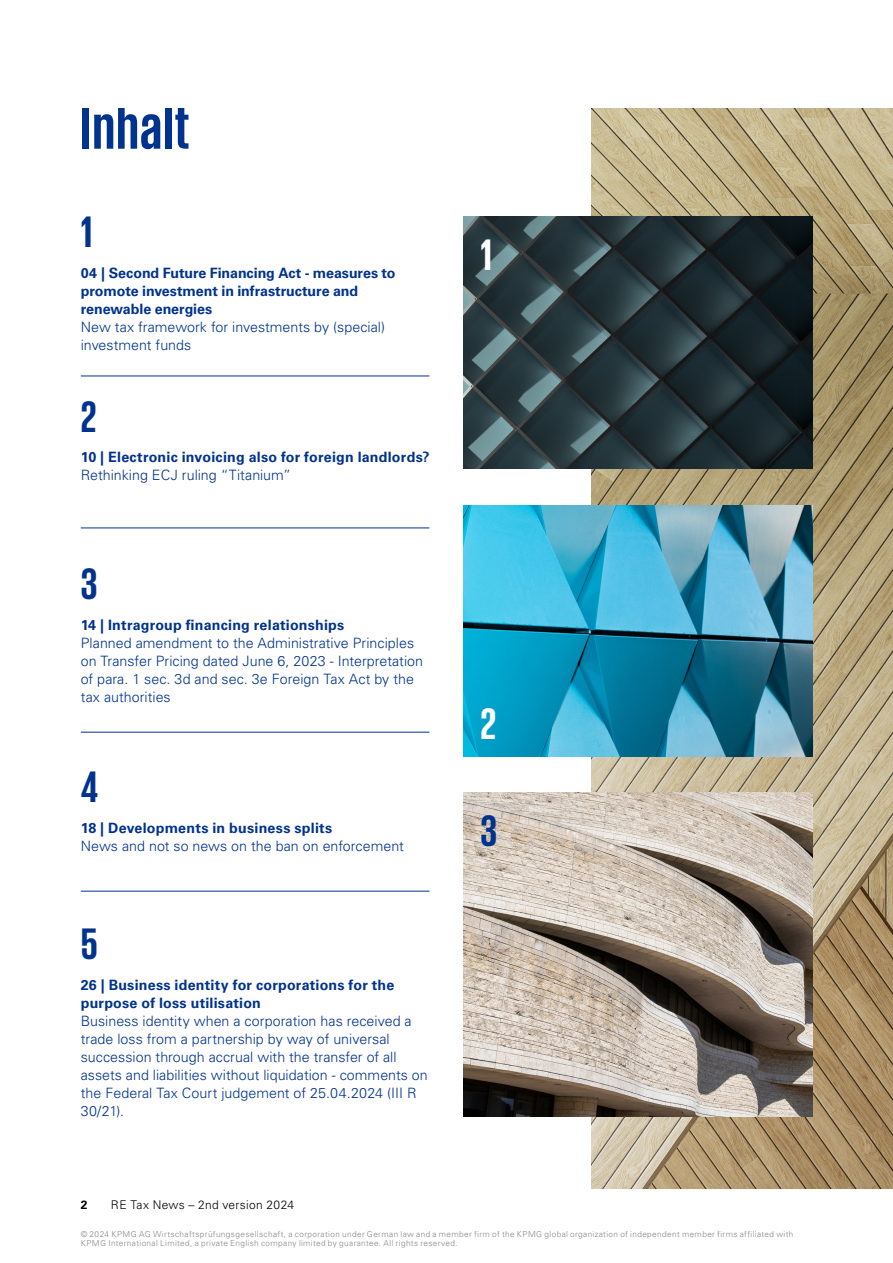
<style>
.page{position:relative;width:893px;height:1263px;background:#fff}
.page>*{position:absolute;margin:0;border:0;box-sizing:border-box;transform-origin:0 0}
.t1{font:700 60px "KPMG";letter-spacing:.025em;color:#00338d}
.t2{font:700 45px "KPMG";color:#00338d}
.t3{font:700 45px "KPMG";color:#fff}
.t4{font:300 14.25px/18px "Univers LT Std";color:#00338d}
.t5{font:700 14.25px/18px "Univers LT Std";letter-spacing:.01em;color:#00338d}
.t6{font:300 12px "Univers LT Std";letter-spacing:.025em;color:#000}
.t7{font:700 12px "Univers LT Std";color:#000}
.t8{font:300 8.25px/9px "Univers LT Std";letter-spacing:.045em;color:#868786}
</style>
<div class="page">
<img style="left:591px;top:108px;width:302px;height:1080px">
<img style="left:463px;top:216px;width:349px;height:252px">
<img style="left:463px;top:792px;width:349px;height:324px">
<img style="left:463px;top:505px;width:349px;height:251px">
<hr style="left:81px;top:891px;width:348px;height:1px;background:#00338d">
<hr style="left:81px;top:732px;width:348px;height:1px;background:#00338d">
<hr style="left:81px;top:527px;width:348px;height:1px;background:#00338d">
<hr style="left:81px;top:376px;width:348px;height:1px;background:#00338d">
<h1 class="t1" style="left:81px;top:98px;width:110px">Inhalt</h1>
<h2 class="t2" style="left:81px;top:209px;width:13px">1</h2>
<p class="t5" style="left:81px;top:264px;width:316px">04 | Second Future Financing Act - measures to promote investment in infrastructure and renewable energies</p>
<h2 class="t4" style="left:81px;top:318px;width:306px">New tax framework for investments by (special) investment funds</h2>
<h1 class="t2" style="left:81px;top:394px;width:17px">2</h1>
<p class="t5" style="left:81px;top:448px;width:350px">10 | Electronic invoicing also for foreign landlords?</p>
<p class="t4" style="left:81px;top:466px;width:212px">Rethinking ECJ ruling “Titanium”</p>
<h1 class="t2" style="left:81px;top:561px;width:18px">3</h1>
<h2 class="t5" style="left:81px;top:616px;width:265px">14 | Intragroup financing relationships</h2>
<p class="t4" style="left:81px;top:634px;width:344px">Planned amendment to the Administrative Principles on Transfer Pricing dated June 6, 2023 - Interpretation of para. 1 sec. 3d and sec. 3e Foreign Tax Act by the tax authorities</p>
<h1 class="t2" style="left:81px;top:764px;width:19px">4</h1>
<h2 class="t5" style="left:81px;top:819px;width:253px">18 | Developments in business splits</h2>
<p class="t4" style="left:81px;top:836px;width:325px">News and not so news on the ban on enforcement</p>
<h1 class="t2" style="left:81px;top:921px;width:18px">5</h1>
<h1 class="t5" style="left:81px;top:976px;width:315px">26 | Business identity for corporations for the purpose of loss utilisation</h1>
<p class="t4" style="left:81px;top:1012px;width:349px">Business identity when a corporation has received a trade loss from a partnership by way of universal succession through accrual with the transfer of all assets and liabilities without liquidation - comments on the Federal Tax Court judgement of 25.04.2024 (III R 30/21).</p>
<h2 class="t3" style="left:480px;top:232px;width:13px">1</h2>
<h2 class="t3" style="left:480px;top:701px;width:17px">2</h2>
<h2 class="t2" style="left:480px;top:808px;width:18px">3</h2>
<p class="t7" style="left:81px;top:1198px;width:8px">2</p>
<p class="t6" style="left:111px;top:1197px;width:185px">RE Tax News – 2nd version 2024</p>
<p class="t8" style="left:81px;top:1229px;width:714px">© 2024 KPMG AG Wirtschaftsprüfungsgesellschaft, a corporation under German law and a member firm of the KPMG global organization of independent member firms affiliated with<br>KPMG International Limited, a private English company limited by guarantee. All rights reserved.</p>
</div>
